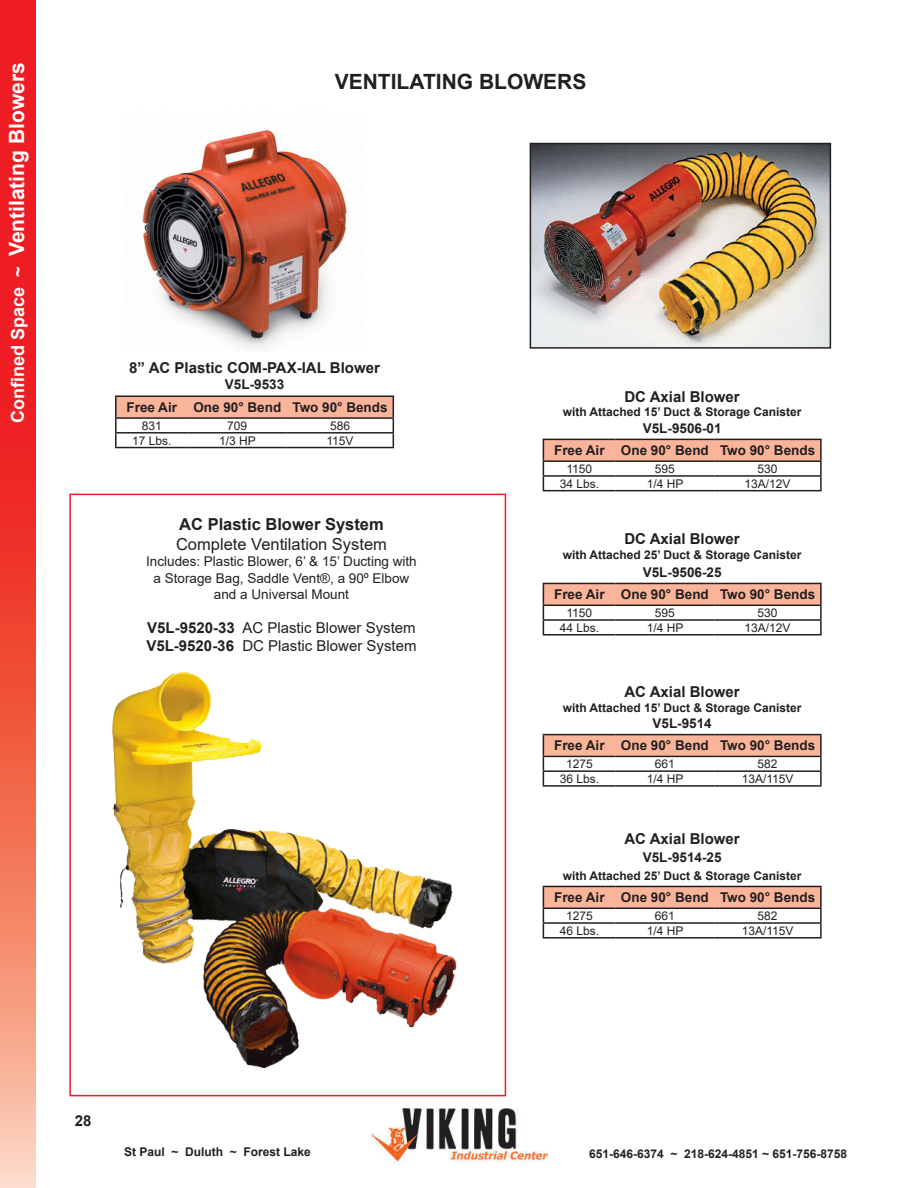
<style>
.page{position:relative;width:918px;height:1188px;background:#fff}
.page>*{position:absolute;margin:0;border:0;box-sizing:border-box;transform-origin:0 0}
.t1{font:700 21px "Arial";color:#fff}
.t2{font:700 21px "Arial";color:#231f20}
.t3{font:16.5px "Arial";color:#231f20}
.t4{font:700 16.5px "Arial";color:#231f20}
.t5{font:700 15px "Arial";color:#231f20}
.t6{font:15px "Arial";color:#231f20}
.t7{font:700 13.5px "Arial";color:#231f20}
.t8{font:13.5px/16.2px "Arial";color:#231f20;text-align:center}
.t9{font:700 12px "Arial";color:#231f20}
.t10{font:12px "Arial";color:#231f20}
.s1{font-size:18px}
.s2{font-weight:700}
</style>
<div class="page">
<img style="left:533px;top:146px;width:295px;height:200px">
<div style="left:530px;top:143px;width:301px;height:206px;border:2px solid #231f20"></div>
<img style="left:142px;top:130px;width:205px;height:219px">
<img style="left:69px;top:661px;width:388px;height:406px">
<svg style="left:0;top:0;width:36px;height:1188px;background:#f15247"></svg>
<img style="left:370px;top:1108px;width:178px;height:54px">
<hr style="left:543px;top:490px;width:72px;height:1px;background:#231f20">
<hr style="left:615px;top:490px;width:99px;height:1px;background:#231f20">
<hr style="left:714px;top:490px;width:108px;height:1px;background:#231f20">
<svg style="left:543px;top:439px;width:279px;height:51px"></svg>
<hr style="left:615px;top:439px;width:99px;height:1px;background:#231f20">
<hr style="left:714px;top:439px;width:108px;height:1px;background:#231f20">
<hr style="left:820px;top:440px;width:2px;height:20px;background:#231f20">
<hr style="left:543px;top:460px;width:72px;height:2px;background:#231f20">
<hr style="left:615px;top:460px;width:99px;height:2px;background:#231f20">
<hr style="left:714px;top:460px;width:108px;height:2px;background:#231f20">
<hr style="left:543px;top:634px;width:72px;height:2px;background:#231f20">
<hr style="left:615px;top:634px;width:99px;height:2px;background:#231f20">
<hr style="left:714px;top:634px;width:108px;height:2px;background:#231f20">
<svg style="left:543px;top:583px;width:279px;height:51px"></svg>
<hr style="left:615px;top:583px;width:99px;height:1px;background:#231f20">
<hr style="left:714px;top:583px;width:108px;height:1px;background:#231f20">
<hr style="left:820px;top:584px;width:2px;height:21px;background:#231f20">
<hr style="left:543px;top:605px;width:72px;height:1px;background:#231f20">
<hr style="left:615px;top:605px;width:99px;height:1px;background:#231f20">
<hr style="left:714px;top:605px;width:108px;height:1px;background:#231f20">
<hr style="left:543px;top:937px;width:72px;height:2px;background:#231f20">
<hr style="left:615px;top:937px;width:99px;height:2px;background:#231f20">
<hr style="left:714px;top:937px;width:108px;height:2px;background:#231f20">
<svg style="left:543px;top:886px;width:279px;height:51px"></svg>
<hr style="left:615px;top:886px;width:99px;height:1px;background:#231f20">
<hr style="left:714px;top:886px;width:108px;height:1px;background:#231f20">
<hr style="left:820px;top:887px;width:2px;height:21px;background:#231f20">
<hr style="left:543px;top:908px;width:72px;height:1px;background:#231f20">
<hr style="left:615px;top:908px;width:99px;height:1px;background:#231f20">
<hr style="left:714px;top:908px;width:108px;height:1px;background:#231f20">
<hr style="left:543px;top:785px;width:72px;height:2px;background:#231f20">
<hr style="left:615px;top:785px;width:99px;height:2px;background:#231f20">
<hr style="left:714px;top:785px;width:108px;height:2px;background:#231f20">
<hr style="left:543px;top:734px;width:72px;height:1px;background:#231f20">
<svg style="left:543px;top:735px;width:279px;height:50px"></svg>
<hr style="left:615px;top:734px;width:99px;height:1px;background:#231f20">
<hr style="left:714px;top:734px;width:108px;height:1px;background:#231f20">
<hr style="left:820px;top:735px;width:2px;height:21px;background:#231f20">
<hr style="left:543px;top:756px;width:72px;height:1px;background:#231f20">
<hr style="left:615px;top:756px;width:99px;height:1px;background:#231f20">
<hr style="left:714px;top:756px;width:108px;height:1px;background:#231f20">
<hr style="left:115px;top:447px;width:73px;height:1px;background:#231f20">
<hr style="left:188px;top:447px;width:99px;height:1px;background:#231f20">
<hr style="left:287px;top:447px;width:107px;height:1px;background:#231f20">
<hr style="left:115px;top:395px;width:73px;height:2px;background:#231f20">
<hr style="left:188px;top:395px;width:99px;height:2px;background:#231f20">
<hr style="left:287px;top:395px;width:107px;height:2px;background:#231f20">
<svg style="left:115px;top:396px;width:279px;height:51px"></svg>
<hr style="left:115px;top:417px;width:73px;height:2px;background:#231f20">
<hr style="left:188px;top:417px;width:99px;height:2px;background:#231f20">
<hr style="left:287px;top:417px;width:107px;height:2px;background:#231f20">
<p class="t1" style="left:2px;top:423px;width:362px;rotate:-90deg"><span class="s1">Confined Space ~</span> Ventilating Blowers</p>
<p class="t2" style="left:335px;top:67px;width:253px">VENTILATING BLOWERS</p>
<p class="t5" style="left:129px;top:357px;width:252px">8” AC Plastic COM-PAX-IAL Blower</p>
<p class="t7" style="left:225px;top:375px;width:61px">V5L-9533</p>
<p class="t7" style="left:127px;top:398px;width:52px">Free Air</p>
<p class="t7" style="left:193px;top:398px;width:89px">One 90° Bend</p>
<p class="t7" style="left:292px;top:398px;width:97px">Two 90° Bends</p>
<p class="t10" style="left:142px;top:417px;width:22px">831</p>
<p class="t10" style="left:227px;top:417px;width:22px">709</p>
<p class="t10" style="left:330px;top:417px;width:22px">586</p>
<p class="t10" style="left:132px;top:432px;width:41px">17 Lbs.</p>
<p class="t10" style="left:219px;top:432px;width:38px">1/3 HP</p>
<p class="t10" style="left:326px;top:432px;width:29px">115V</p>
<p class="t4" style="left:179px;top:513px;width:206px">AC Plastic Blower System</p>
<p class="t3" style="left:176px;top:533px;width:212px">Complete Ventilation System</p>
<p class="t8" style="left:146px;top:554px;width:272px">Includes: Plastic Blower, 6’ &amp; 15’ Ducting with a Storage Bag, Saddle Vent®, a 90º Elbow and a Universal Mount</p>
<p class="t6" style="left:147px;top:617px;width:270px"><span class="s2">V5L-9520-33</span> AC Plastic Blower System</p>
<p class="t6" style="left:146px;top:635px;width:272px"><span class="s2">V5L-9520-36</span> DC Plastic Blower System</p>
<p class="t5" style="left:625px;top:386px;width:117px">DC Axial Blower</p>
<p class="t9" style="left:563px;top:404px;width:240px">with Attached 15’ Duct &amp; Storage Canister</p>
<p class="t7" style="left:643px;top:418px;width:80px">V5L-9506-01</p>
<p class="t7" style="left:554px;top:441px;width:52px">Free Air</p>
<p class="t7" style="left:621px;top:441px;width:89px">One 90° Bend</p>
<p class="t7" style="left:720px;top:441px;width:97px">Two 90° Bends</p>
<p class="t10" style="left:567px;top:460px;width:27px">1150</p>
<p class="t10" style="left:655px;top:460px;width:22px">595</p>
<p class="t10" style="left:758px;top:460px;width:22px">530</p>
<p class="t10" style="left:560px;top:475px;width:41px">34 Lbs.</p>
<p class="t10" style="left:647px;top:475px;width:38px">1/4 HP</p>
<p class="t10" style="left:745px;top:475px;width:48px">13A/12V</p>
<p class="t5" style="left:625px;top:528px;width:117px">DC Axial Blower</p>
<p class="t9" style="left:563px;top:546px;width:240px">with Attached 25’ Duct &amp; Storage Canister</p>
<p class="t7" style="left:643px;top:562px;width:80px">V5L-9506-25</p>
<p class="t7" style="left:554px;top:585px;width:52px">Free Air</p>
<p class="t7" style="left:621px;top:585px;width:89px">One 90° Bend</p>
<p class="t7" style="left:720px;top:585px;width:97px">Two 90° Bends</p>
<p class="t10" style="left:567px;top:605px;width:27px">1150</p>
<p class="t10" style="left:655px;top:605px;width:22px">595</p>
<p class="t10" style="left:758px;top:605px;width:22px">530</p>
<p class="t10" style="left:560px;top:619px;width:41px">44 Lbs.</p>
<p class="t10" style="left:647px;top:619px;width:38px">1/4 HP</p>
<p class="t10" style="left:745px;top:619px;width:48px">13A/12V</p>
<p class="t5" style="left:625px;top:681px;width:117px">AC Axial Blower</p>
<p class="t9" style="left:563px;top:699px;width:240px">with Attached 15’ Duct &amp; Storage Canister</p>
<p class="t7" style="left:653px;top:714px;width:61px">V5L-9514</p>
<p class="t7" style="left:554px;top:736px;width:52px">Free Air</p>
<p class="t7" style="left:621px;top:736px;width:89px">One 90° Bend</p>
<p class="t7" style="left:720px;top:736px;width:97px">Two 90° Bends</p>
<p class="t10" style="left:566px;top:756px;width:28px">1275</p>
<p class="t10" style="left:655px;top:756px;width:22px">661</p>
<p class="t10" style="left:758px;top:756px;width:22px">582</p>
<p class="t10" style="left:560px;top:770px;width:41px">36 Lbs.</p>
<p class="t10" style="left:647px;top:770px;width:38px">1/4 HP</p>
<p class="t10" style="left:742px;top:770px;width:53px">13A/115V</p>
<p class="t5" style="left:625px;top:828px;width:117px">AC Axial Blower</p>
<p class="t7" style="left:643px;top:847px;width:80px">V5L-9514-25</p>
<p class="t9" style="left:563px;top:867px;width:240px">with Attached 25’ Duct &amp; Storage Canister</p>
<p class="t7" style="left:554px;top:888px;width:52px">Free Air</p>
<p class="t7" style="left:621px;top:888px;width:89px">One 90° Bend</p>
<p class="t7" style="left:720px;top:888px;width:97px">Two 90° Bends</p>
<p class="t10" style="left:566px;top:908px;width:28px">1275</p>
<p class="t10" style="left:655px;top:908px;width:22px">661</p>
<p class="t10" style="left:758px;top:908px;width:22px">582</p>
<p class="t10" style="left:560px;top:922px;width:41px">46 Lbs.</p>
<p class="t10" style="left:647px;top:922px;width:38px">1/4 HP</p>
<p class="t10" style="left:742px;top:922px;width:53px">13A/115V</p>
<p class="t5" style="left:75px;top:1110px;width:18px">28</p>
<p class="t9" style="left:124px;top:1143px;width:188px">St Paul ~ Duluth ~ Forest Lake</p>
<p class="t9" style="left:589px;top:1145px;width:260px">651-646-6374 ~ 218-624-4851 ~ 651-756-8758</p>
</div>
